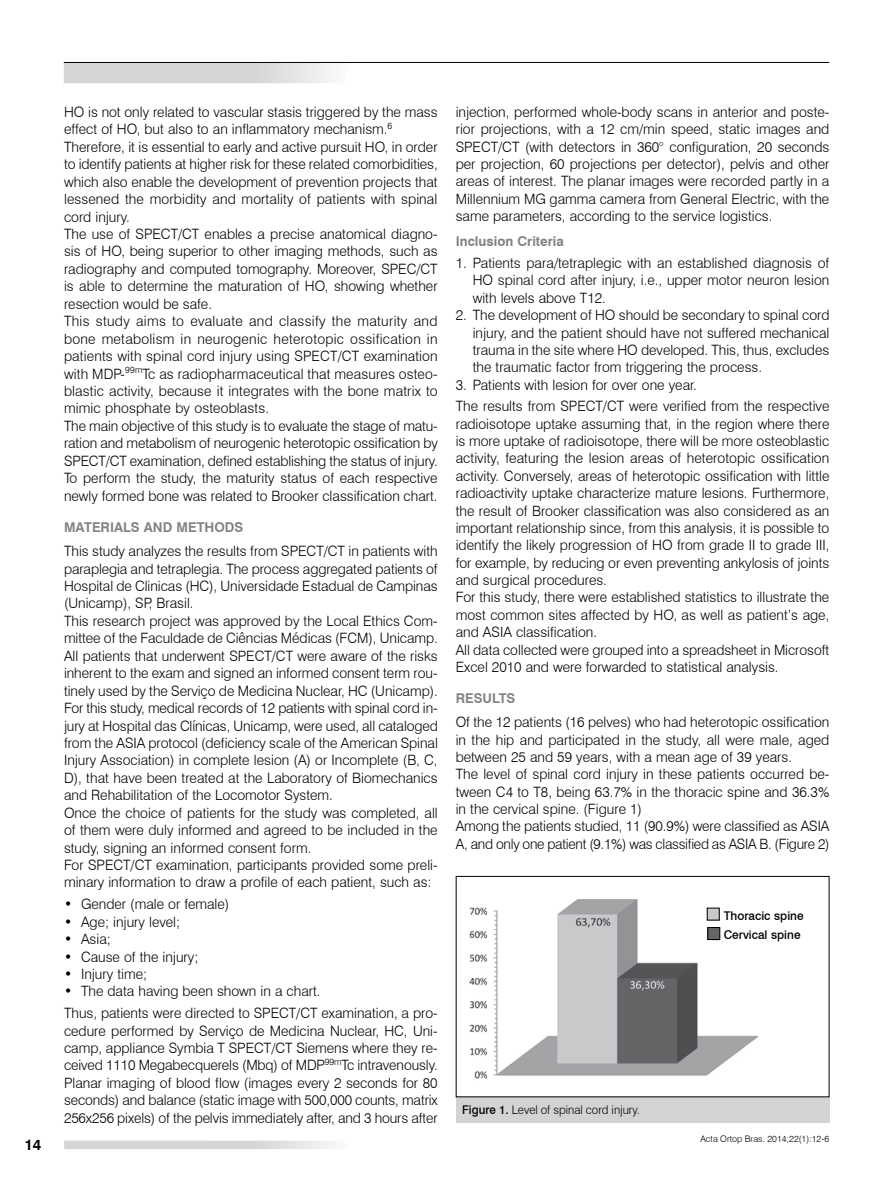
<style>
.page{position:relative;width:893px;height:1191px;background:#fff}
.page>*{position:absolute;margin:0;border:0;box-sizing:border-box;transform-origin:0 0}
.t1{font:700 15px "Swiss 721 BT";color:#000}
.t2{font:300 14.25px/17.4px "Swiss 721 BT";color:#000}
.t3{font:700 13.5px "Swiss 721 BT";color:#808285}
.t4{font:300 12px "Swiss 721 BT";color:#000;scale:.96 1}
.t5{font:500 12px/19.5px "Swiss 721 BT";color:#000}
.t6{font:300 9px "Swiss 721 BT";color:#000}
.s1{font-weight:500}
</style>
<div class="page">
<svg style="left:64px;top:63px;width:267px;height:20px;background:#d7d9da"></svg>
<svg style="left:64px;top:1140px;width:267px;height:9px"></svg>
<hr style="left:64px;top:62px;width:765px;height:1px;background:#000">
<div style="left:456px;top:1097px;width:374px;height:25px;background:#d1d3d4"></div>
<div style="left:456px;top:876px;width:373px;height:221px;border:1px solid #000"></div>
<img style="left:469px;top:899px;width:290px;height:180px">
<img style="left:708px;top:903px;width:51px;height:45px">
<div style="left:707px;top:908px;width:12px;height:12px;background:#c7c9cb"></div>
<div style="left:707px;top:907px;width:13px;height:13px;border:1px solid #000"></div>
<div style="left:708px;top:927px;width:12px;height:12px;background:#646567"></div>
<div style="left:707px;top:927px;width:13px;height:13px;border:1px solid #000"></div>
<div style="left:722px;top:910px;width:95px;height:40px;background:#fff"></div>
<p class="t1" style="left:24px;top:1135px;width:19px">14</p>
<p class="t2" style="left:64px;top:103px;width:375px">HO is not only related to vascular stasis triggered by the mass effect of HO, but also to an inflammatory mechanism.<sup>6<br></sup>Therefore, it is essential to early and active pursuit HO, in order to identify patients at higher risk for these related comorbidities, which also enable the development of prevention projects that lessened the morbidity and mortality of patients with spinal cord injury.<br>The use of SPECT/CT enables a precise anatomical diagno&shy;sis of HO, being superior to other imaging methods, such as radiography and computed tomography. Moreover, SPEC/CT is able to determine the maturation of HO, showing whether resection would be safe.<br>This study aims to evaluate and classify the maturity and bone metabolism in neurogenic heterotopic ossification in patients with spinal cord injury using SPECT/CT examination with MDP-<sup>99m</sup>Tc as radiopharmaceutical that measures osteo&shy;blastic activity, because it integrates with the bone matrix to mimic phosphate by osteoblasts.<br>The main objective of this study is to evaluate the stage of matu&shy;ration and metabolism of neurogenic heterotopic ossification by SPECT/CT examination, defined establishing the status of injury.<br>To perform the study, the maturity status of each respective newly formed bone was related to Brooker classification chart.</p>
<p class="t3" style="left:64px;top:519px;width:91px">MATERIALS and</p>
<p class="t3" style="left:177px;top:519px;width:68px">MeThODS</p>
<p class="t2" style="left:64px;top:542px;width:375px">This study analyzes the results from SPECT/CT in patients with paraplegia and tetraplegia. The process aggregated patients of Hospital de Clinicas (HC), Universidade Estadual de Campinas (Unicamp), SP, Brasil.<br>This research project was approved by the Local Ethics Com&shy;mittee of the Faculdade de Ciências Médicas (FCM), Unicamp.<br>All patients that underwent SPECT/CT were aware of the risks inherent to the exam and signed an informed consent term rou&shy;tinely used by the Serviço de Medicina Nuclear, HC (Unicamp).<br>For this study, medical records of 12 patients with spinal cord in&shy;jury at Hospital das Clínicas, Unicamp, were used, all cataloged from the ASIA protocol (deficiency scale of the American Spinal Injury Association) in complete lesion (A) or Incomplete (B, C, D), that have been treated at the Laboratory of Biomechanics and Rehabilitation of the Locomotor System.<br>Once the choice of patients for the study was completed, all of them were duly informed and agreed to be included in the study, signing an informed consent form.<br>For SPECT/CT examination, participants provided some preli&shy;minary information to draw a profile of each patient, such as:</p>
<p class="t2" style="left:64px;top:895px;width:167px">• Gender (male or female)</p>
<p class="t2" style="left:64px;top:912px;width:118px">• Age; injury level;</p>
<p class="t2" style="left:64px;top:930px;width:48px">• Asia;</p>
<p class="t2" style="left:64px;top:947px;width:136px">• Cause of the injury;</p>
<p class="t2" style="left:64px;top:965px;width:85px">• Injury time;</p>
<p class="t2" style="left:64px;top:980px;width:375px;line-height:21.8px">• The data having been shown in a chart.<br>Thus, patients were directed to SPECT/CT examination, a pro-</p>
<p class="t2" style="left:64px;top:1021px;width:375px;text-align:justify">cedure performed by Serviço de Medicina Nuclear, HC, Uni&shy;camp, appliance Symbia T SPECT/CT Siemens where they re&shy;ceived 1110 Megabecquerels (Mbq) of MDP<sup>99m</sup>Tc intravenously.<br>Planar imaging of blood flow (images every 2 seconds for 80 seconds) and balance (static image with 500,000 counts, matrix 256x256 pixels) of the pelvis immediately after, and 3 hours after</p>
<p class="t2" style="left:456px;top:103px;width:375px;text-align:justify">injection, performed whole-body scans in anterior and poste&shy;rior projections, with a 12 cm/min speed, static images and SPECT/CT (with detectors in 360° configuration, 20 seconds per projection, 60 projections per detector), pelvis and other areas of interest. The planar images were recorded partly in a Millennium MG gamma camera from General Electric, with the same parameters, according to the service logistics.</p>
<p class="t3" style="left:456px;top:233px;width:110px">Inclusion Criteria</p>
<p class="t2" style="left:473px;top:254px;width:358px;text-align:justify;text-indent:-17px">1. Patients para/tetraplegic with an established diagnosis of HO spinal cord after injury, i.e., upper motor neuron lesion with levels above T12.</p>
<p class="t2" style="left:473px;top:306px;width:358px;text-align:justify;text-indent:-17px">2. The development of HO should be secondary to spinal cord injury, and the patient should have not suffered mechanical trauma in the site where HO developed. This, thus, excludes the traumatic factor from triggering the process.</p>
<p class="t2" style="left:456px;top:374px;width:375px;line-height:21.6px">3. Patients with lesion for over one year.<br>The results from SPECT/CT were verified from the respective</p>
<p class="t2" style="left:456px;top:415px;width:375px">radioisotope uptake assuming that, in the region where there is more uptake of radioisotope, there will be more osteoblastic activity, featuring the lesion areas of heterotopic ossification activity. Conversely, areas of heterotopic ossification with little radioactivity uptake characterize mature lesions. Furthermore, the result of Brooker classification was also considered as an important relationship since, from this analysis, it is possible to identify the likely progression of HO from grade II to grade III, for example, by reducing or even preventing ankylosis of joints and surgical procedures.<br>For this study, there were established statistics to illustrate the most common sites affected by HO, as well as patient’s age, and ASIA classification.<br>All data collected were grouped into a spreadsheet in Microsoft Excel 2010 and were forwarded to statistical analysis.</p>
<p class="t3" style="left:456px;top:690px;width:61px">RESULTS</p>
<p class="t2" style="left:456px;top:713px;width:375px">Of the 12 patients (16 pelves) who had heterotopic ossification in the hip and participated in the study, all were male, aged between 25 and 59 years, with a mean age of 39 years.<br>The level of spinal cord injury in these patients occurred be&shy;tween C4 to T8, being 63.7% in the thoracic spine and 36.3% in the cervical spine. (Figure 1)<br>Among the patients studied, 11 (90.9%) were classified as ASIA A, and only one patient (9.1%) was classified as ASIA B. (Figure 2)</p>
<p class="t5" style="left:724px;top:905px;width:81px">Thoracic spine<br>Cervical spine</p>
<p class="t4" style="left:462px;top:1102px;width:187px"><span class="s1">Figure 1.</span> Level of spinal cord injury.</p>
<p class="t6" style="left:700px;top:1133px;width:130px">Acta Ortop Bras. 2014;22(1):12-6</p>
</div>
